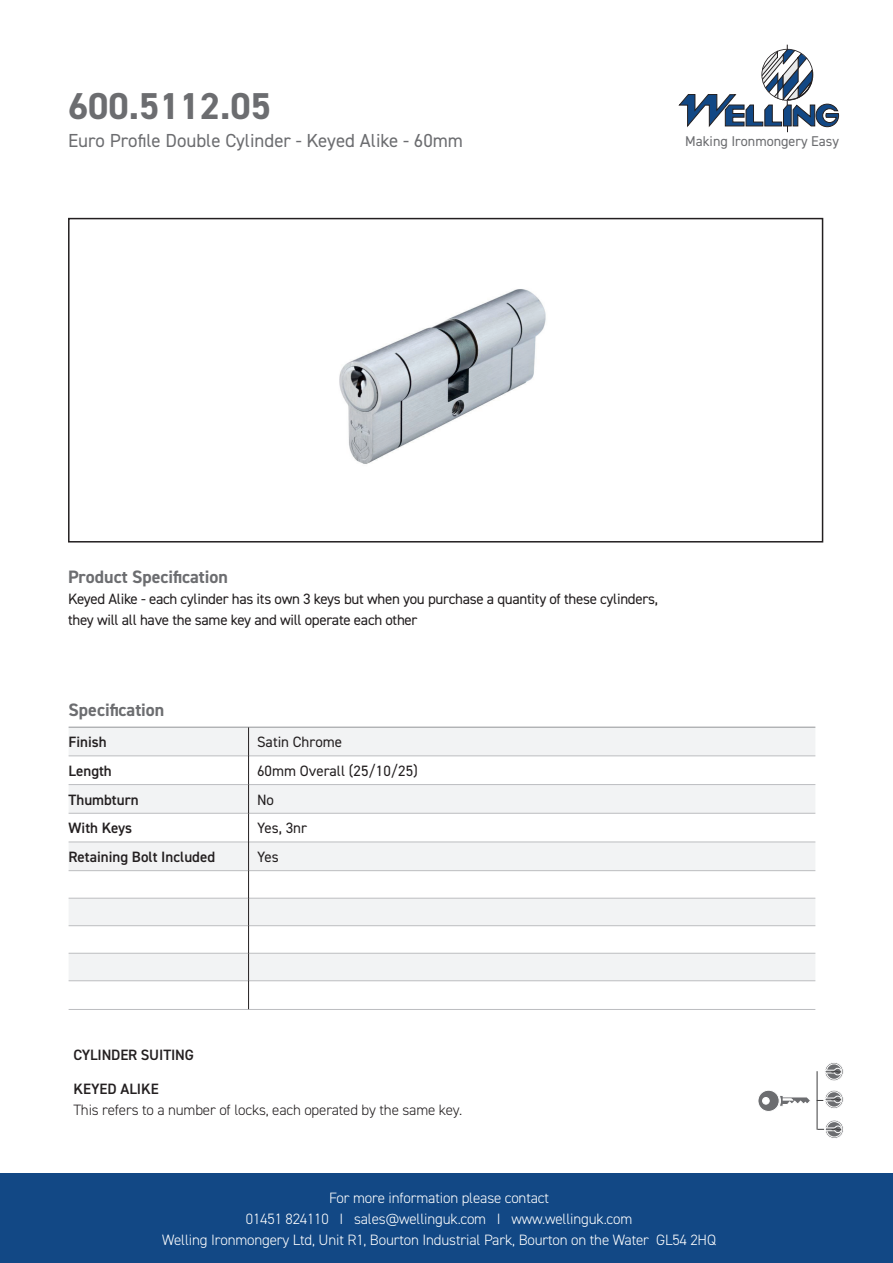
<style>
.page{position:relative;width:893px;height:1263px;background:#fff}
.page>*{position:absolute;margin:0;border:0;box-sizing:border-box;transform-origin:0 0}
.t1{font:700 37.5px "DIN2014";color:#6c6d70}
.t2{font:18.9px "DIN2014";color:#6c6d70}
.t3{font:700 18px "DIN2014";color:#6c6d70}
.t4{font:300 15px/21px "DIN2014";letter-spacing:-.01em;color:#fff;text-align:center}
.t5{font:15px/21px "DIN2014";letter-spacing:-.02em;color:#231f20}
.t6{font:600 15px "DIN2014";color:#231f20}
.t7{font:300 15px "DIN2014";letter-spacing:-.01em;color:#231f20}
.t8{font:15px "DIN2014";color:#231f20}
.t9{font:14.1px "DIN2014";color:#6c6d70}
</style>
<div class="page">
<div style="left:0;top:1174px;width:893px;height:89px;background:#124885"></div>
<svg style="left:678px;top:45px;width:161px;height:87px"></svg>
<div style="left:68px;top:218px;width:755px;height:324px;border:2px solid #231f20"></div>
<svg style="left:69px;top:728px;width:746px;height:252px;fill:#f2f3f4"></svg>
<hr style="left:69px;top:727px;width:180px;height:1px;background:#939598">
<hr style="left:249px;top:727px;width:566px;height:1px;background:#939598">
<hr style="left:69px;top:756px;width:179px;height:1px;background:#bcbdc0">
<hr style="left:249px;top:756px;width:566px;height:1px;background:#bcbdc0">
<hr style="left:69px;top:784px;width:179px;height:1px;background:#bcbdc0">
<hr style="left:249px;top:784px;width:566px;height:1px;background:#bcbdc0">
<hr style="left:69px;top:813px;width:179px;height:1px;background:#bcbdc0">
<hr style="left:249px;top:813px;width:566px;height:1px;background:#bcbdc0">
<hr style="left:69px;top:842px;width:179px;height:1px;background:#bcbdc0">
<hr style="left:249px;top:842px;width:566px;height:1px;background:#bcbdc0">
<hr style="left:69px;top:870px;width:179px;height:1px;background:#bcbdc0">
<hr style="left:249px;top:870px;width:566px;height:1px;background:#bcbdc0">
<hr style="left:69px;top:898px;width:179px;height:1px;background:#bcbdc0">
<hr style="left:249px;top:898px;width:566px;height:1px;background:#bcbdc0">
<hr style="left:69px;top:925px;width:179px;height:1px;background:#bcbdc0">
<hr style="left:249px;top:925px;width:566px;height:1px;background:#bcbdc0">
<hr style="left:69px;top:953px;width:179px;height:1px;background:#bcbdc0">
<hr style="left:249px;top:953px;width:566px;height:1px;background:#bcbdc0">
<hr style="left:69px;top:980px;width:179px;height:1px;background:#bcbdc0">
<hr style="left:249px;top:980px;width:566px;height:1px;background:#bcbdc0">
<hr style="left:69px;top:1009px;width:180px;height:1px;background:#bcbdc0">
<hr style="left:249px;top:1009px;width:566px;height:1px;background:#bcbdc0">
<svg style="left:248px;top:727px;width:1px;height:282px"></svg>
<img style="left:339px;top:289px;width:207px;height:175px">
<svg style="left:825px;top:1120px;width:18px;height:18px"></svg>
<div style="left:825px;top:1120px;width:19px;height:19px;border:1px solid #fff;border-radius:50%"></div>
<svg style="left:827px;top:1121px;width:15px;height:16px"></svg>
<div style="left:826px;top:1121px;width:16px;height:16px;border:1px solid #fff;border-radius:50%"></div>
<svg style="left:758px;top:1090px;width:52px;height:21px"></svg>
<svg style="left:825px;top:1062px;width:18px;height:19px"></svg>
<div style="left:825px;top:1062px;width:18px;height:19px;border:1px solid #fff;border-radius:50%"></div>
<svg style="left:826px;top:1064px;width:16px;height:15px"></svg>
<div style="left:826px;top:1064px;width:16px;height:15px;border:1px solid #fff;border-radius:50%"></div>
<svg style="left:825px;top:1068px;width:17px;height:7px"></svg>
<hr style="left:817px;top:1071px;width:1px;height:59px;background:#3e3e3f">
<svg style="left:817px;top:1126px;width:25px;height:7px"></svg>
<svg style="left:825px;top:1090px;width:18px;height:19px"></svg>
<div style="left:825px;top:1090px;width:18px;height:19px;border:1px solid #fff;border-radius:50%"></div>
<svg style="left:826px;top:1092px;width:16px;height:15px"></svg>
<div style="left:826px;top:1091px;width:16px;height:16px;border:1px solid #fff;border-radius:50%"></div>
<svg style="left:817px;top:1096px;width:25px;height:7px"></svg>
<p class="t1" style="left:68px;top:81px;width:204px">600.5112.05</p>
<p class="t2" style="left:68px;top:128px;width:397px">Euro Profile Double Cylinder - Keyed Alike - 60mm</p>
<p class="t9" style="left:685px;top:132px;width:155px">Making Ironmongery Easy</p>
<p class="t3" style="left:68px;top:565px;width:161px">Product Specification</p>
<p class="t5" style="left:68px;top:588px;width:591px">Keyed Alike - each cylinder has its own 3 keys but when you purchase a quantity of these cylinders, they will all have the same key and will operate each other</p>
<p class="t3" style="left:69px;top:697px;width:97px">Specification</p>
<p class="t6" style="left:69px;top:732px;width:40px">Finish</p>
<p class="t8" style="left:257px;top:733px;width:87px">Satin Chrome</p>
<p class="t6" style="left:69px;top:761px;width:45px">Length</p>
<p class="t8" style="left:257px;top:761px;width:162px">60mm Overall (25/10/25)</p>
<p class="t6" style="left:69px;top:790px;width:72px">Thumbturn</p>
<p class="t5" style="left:257px;top:789px;width:19px">No</p>
<p class="t6" style="left:69px;top:818px;width:65px">With Keys</p>
<p class="t5" style="left:257px;top:817px;width:51px">Yes, 3nr</p>
<p class="t6" style="left:69px;top:847px;width:148px">Retaining Bolt Included</p>
<p class="t5" style="left:257px;top:846px;width:23px">Yes</p>
<p class="t6" style="left:73px;top:1044px;width:122px">CYLINDER SUITING</p>
<p class="t6" style="left:73px;top:1079px;width:87px">KEYED ALIKE</p>
<p class="t7" style="left:73px;top:1101px;width:390px">This refers to a number of locks, each operated by the same key.</p>
<p class="t4" style="left:162px;top:1187px;width:555px">For more information please contact<br>01451 824110 I sales@wellinguk.com I www.wellinguk.com<br>Welling Ironmongery Ltd, Unit R1, Bourton Industrial Park, Bourton on the Water GL54 2HQ</p>
</div>
